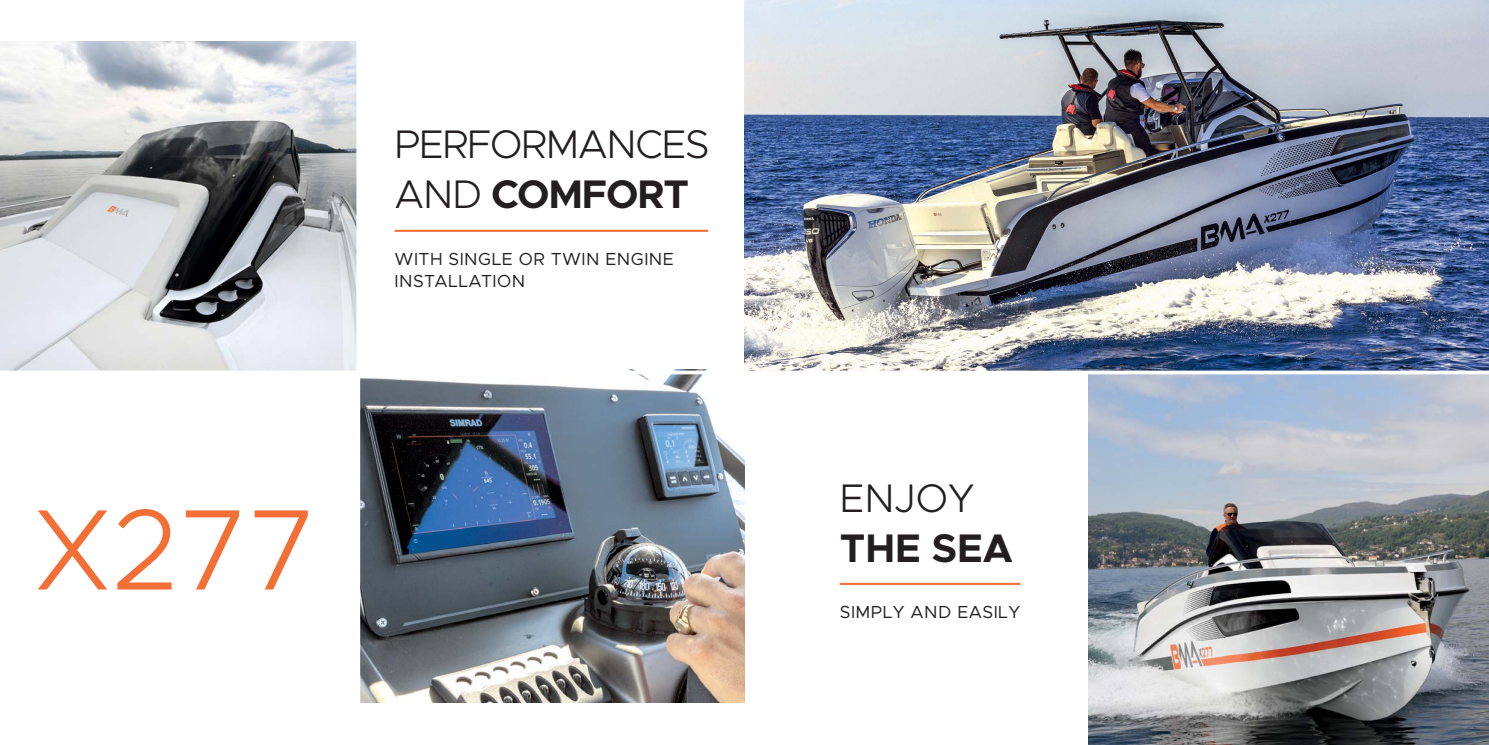
<style>
.page{position:relative;width:1489px;height:745px;background:#fff}
.page>*{position:absolute;margin:0;border:0;box-sizing:border-box;transform-origin:0 0}
.t1{font:300 115px "Metropolis";color:#f36f35}
.t2{font:300 40px/50px "Metropolis";letter-spacing:-.03em;color:#231f20}
.t3{font:700 40px "Metropolis";color:#231f20}
.t4{font:17.5px/21.2px "Metropolis";letter-spacing:.025em;color:#231f20}
.s1{font-weight:700}
</style>
<div class="page">
<img style="left:0;top:41px;width:356px;height:329px">
<img style="left:745px;top:0;width:743px;height:370px">
<img style="left:1088px;top:374px;width:400px;height:370px">
<img style="left:360px;top:369px;width:385px;height:333px">
<hr style="left:839px;top:582px;width:181px;height:2px;background:#f36f35">
<svg style="left:0;top:370px;width:1488px;height:4px"></svg>
<hr style="left:394px;top:230px;width:314px;height:2px;background:#f36f35">
<h2 class="t2" style="left:394px;top:123px;width:316px">PERFORMANCES<br>AND <span class="s1">COMFORT</span></h2>
<p class="t4" style="left:394px;top:250px;width:281px">WITH SINGLE OR TWIN ENGINE<br>INSTALLATION</p>
<h1 class="t1" style="left:33px;top:507px;width:285px">X277</h1>
<h2 class="t2" style="left:839px;top:477px;width:136px">ENJOY</h2>
<h2 class="t3" style="left:839px;top:533px;width:175px">THE SEA</h2>
<p class="t4" style="left:839px;top:603px;width:182px">SIMPLY AND EASILY</p>
</div>
